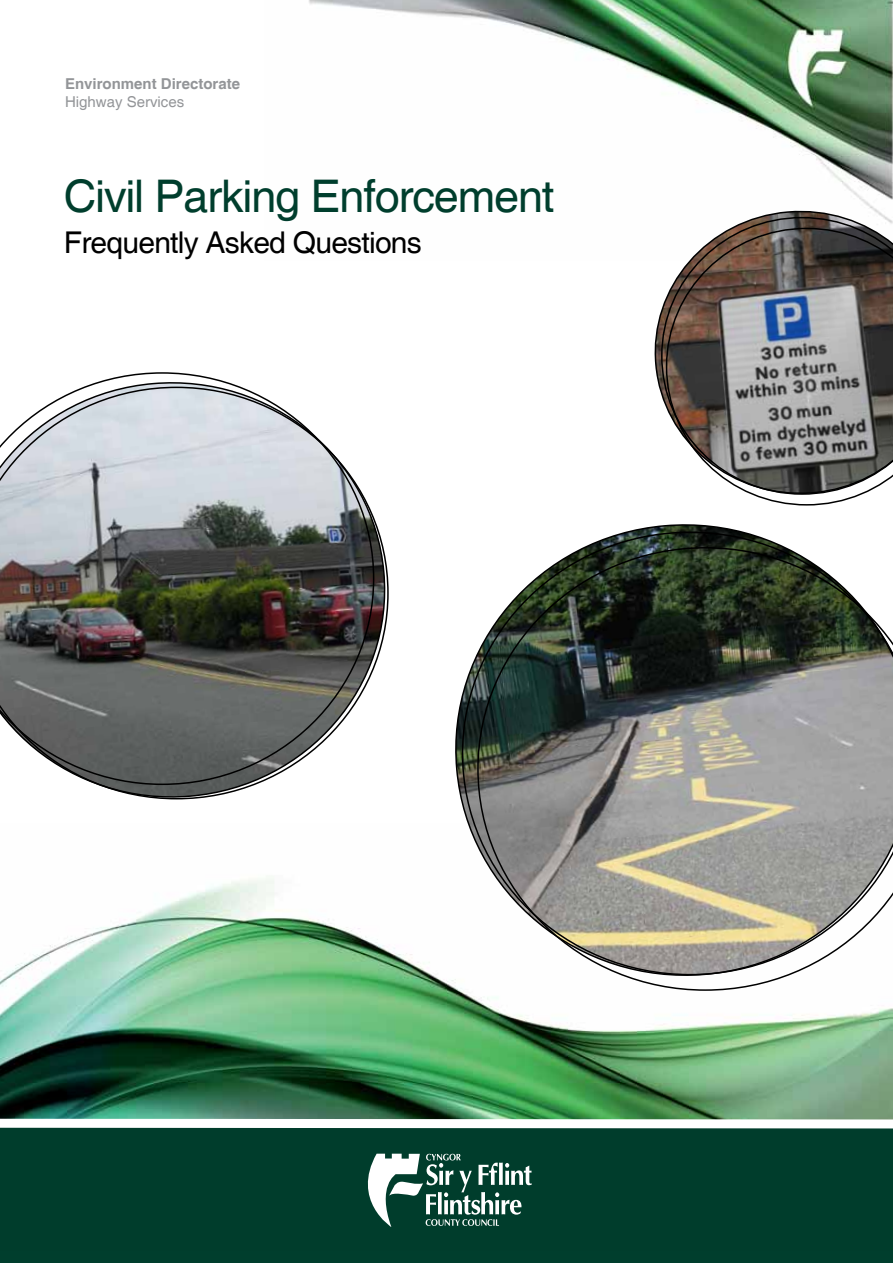
<style>
.page{position:relative;width:893px;height:1263px;background:#fff}
.page>*{position:absolute;margin:0;border:0;box-sizing:border-box;transform-origin:0 0}
.t1{font:45px "Helvetica";letter-spacing:-.025em;color:#003e2d}
.t2{font:30px "Helvetica";letter-spacing:-.025em;color:#000}
.t3{font:700 15px "Helvetica";color:#939598}
.t4{font:15px "Helvetica";color:#939598}
</style>
<div class="page">
<img style="left:309px;top:0;width:584px;height:205px">
<img style="left:0;top:878px;width:893px;height:236px">
<div style="left:0;top:1127px;width:893px;height:136px;background:#003e2d"></div>
<svg style="left:368px;top:1154px;width:164px;height:73px"></svg>
<svg style="left:0;top:1114px;width:893px;height:15px"></svg>
<svg style="left:654px;top:205px;width:232px;height:189px"></svg>
<svg style="left:753px;top:495px;width:108px;height:11px"></svg>
<svg style="left:661px;top:217px;width:232px;height:278px;background:#817c7b"></svg>
<svg style="left:446px;top:524px;width:295px;height:461px"></svg>
<svg style="left:477px;top:975px;width:416px;height:16px"></svg>
<img style="left:462px;top:531px;width:431px;height:444px">
<svg style="left:98px;top:517px;width:291px;height:282px"></svg>
<svg style="left:0;top:372px;width:374px;height:413px;background:#8c8e8d"></svg>
<p class="t3" style="left:65px;top:74px;width:177px">Environment Directorate</p>
<p class="t4" style="left:65px;top:93px;width:121px">Highway Services</p>
<h1 class="t1" style="left:64px;top:170px;width:492px">Civil Parking Enforcement</h1>
<p class="t2" style="left:64px;top:225px;width:360px">Frequently Asked Questions</p>
</div>
